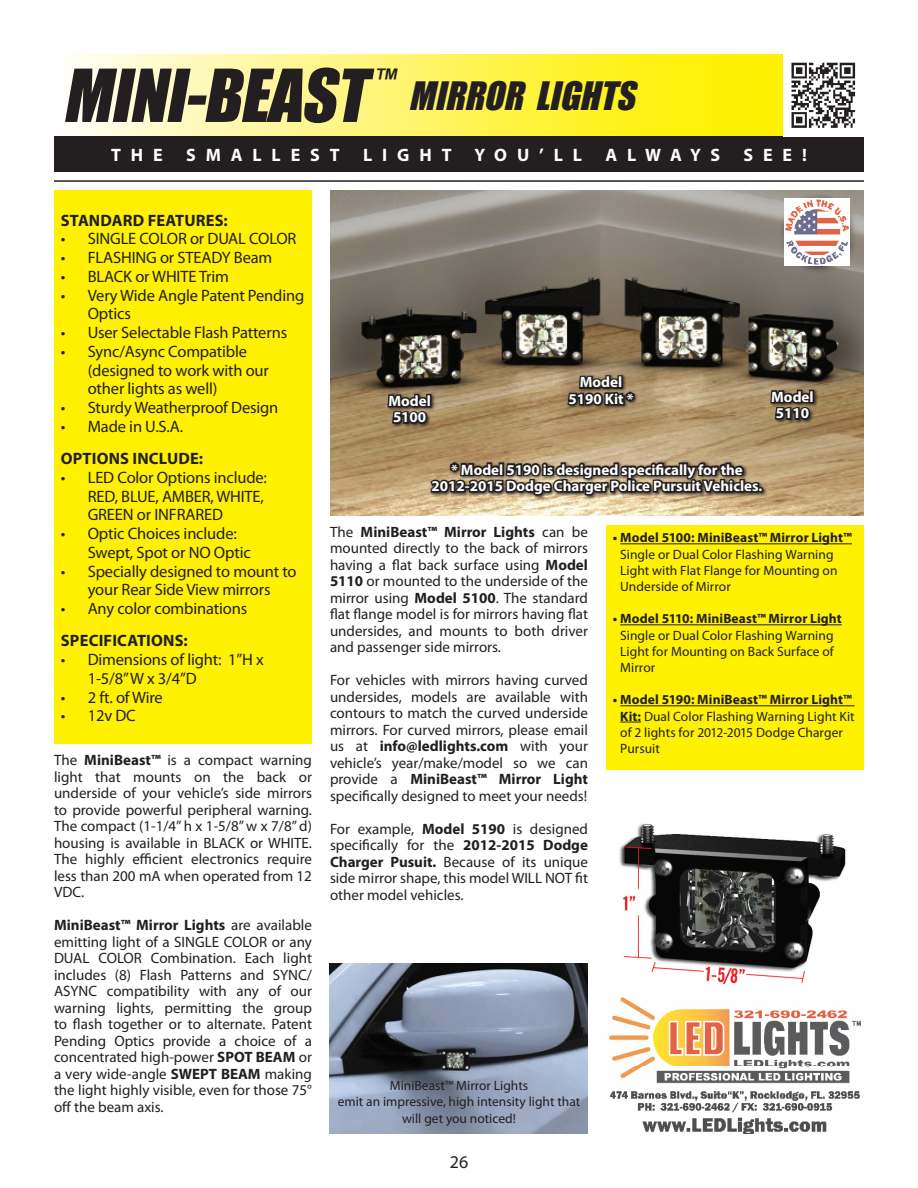
<style>
.page{position:relative;width:918px;height:1188px;background:#fff}
.page>*{position:absolute;margin:0;border:0;box-sizing:border-box;transform-origin:0 0}
.t1{font:italic 67.5px "Impact";color:#231f20}
.t2{font:italic 36px "Impact";color:#231f20}
.t3{font:italic 27px "Impact";color:#231f20}
.t4{font:700 18px "Myriad Pro";letter-spacing:.55em;color:#fff}
.t5{font:18px "Myriad Pro";color:#231f20}
.t6{font:16.5px/18.8px "Myriad Pro";letter-spacing:-.01em;color:#231f20}
.t7{font:700 16.5px "Myriad Pro";letter-spacing:.01em;color:#231f20}
.t8{font:15px/16.5px "Myriad Pro";color:#231f20;text-align:justify}
.t9{font:700 15px/16.5px "Myriad Pro";color:#fff;text-align:center}
.t10{font:13.5px/16.2px "Myriad Pro";color:#231f20}
.t11{font:700 13.5px "Myriad Pro";letter-spacing:.01em;color:#231f20}
.s1{font-weight:700}
</style>
<div class="page">
<img style="left:330px;top:190px;width:534px;height:326px">
<div style="left:54px;top:190px;width:258px;height:554px;background:#fff101"></div>
<div style="left:55px;top:55px;width:727px;height:81px;background:linear-gradient(to right,#fffcf1,#ffef00)"></div>
<div style="left:54px;top:54px;width:729px;height:83px;border:2px solid #fff"></div>
<div style="left:54px;top:137px;width:810px;height:35px;background:#231f20"></div>
<hr style="left:54px;top:180px;width:810px;height:2px;background:#231f20">
<img style="left:609px;top:997px;width:252px;height:137px">
<img style="left:619px;top:823px;width:227px;height:161px">
<div style="left:606px;top:526px;width:258px;height:244px;background:#fff101"></div>
<hr style="left:620px;top:543px;width:232px;height:1px;background:#231f20">
<hr style="left:620px;top:624px;width:222px;height:1px;background:#231f20">
<hr style="left:620px;top:705px;width:235px;height:1px;background:#231f20">
<svg style="left:620px;top:722px;width:21px;height:1px"></svg>
<div style="left:778px;top:192px;width:81px;height:83px;background:#231f20;opacity:.85"></div>
<img style="left:784px;top:199px;width:66px;height:67px">
<img style="left:330px;top:964px;width:258px;height:170px">
<div style="left:769px;top:388px;width:50px;height:36px;background:#231f20;opacity:.85"></div>
<div style="left:809px;top:390px;width:5px;height:13px;border:3px solid #231f20"></div>
<img style="left:769px;top:329px;width:43px;height:102px">
<svg style="left:386px;top:315px;width:377px;height:230px;background:#9a8a6a"></svg>
<img style="left:791px;top:62px;width:65px;height:66px">
<h1 class="t1" style="left:62px;top:43px;width:323px">MINI-BEAST</h1>
<h3 class="t3" style="left:373px;top:59px;width:30px">™</h3>
<p class="t4" style="left:111px;top:143px;width:53px">THE</p>
<p class="t4" style="left:186px;top:143px;width:155px">SMALLEST</p>
<p class="t4" style="left:363px;top:143px;width:90px">LIGHT</p>
<p class="t4" style="left:474px;top:143px;width:109px">YOU’LL</p>
<p class="t4" style="left:606px;top:143px;width:116px">ALWAYS</p>
<p class="t4" style="left:744px;top:143px;width:65px">SEE!</p>
<h2 class="t2" style="left:409px;top:68px;width:239px">MIRRORLIGHTS</h2>
<p class="t7" style="left:61px;top:209px;width:21px">Standard</p>
<p class="t7" style="left:148px;top:209px;width:20px">Features</p>
<p class="t7" style="left:224px;top:209px;width:6px">:</p>
<p class="t6" style="left:61px;top:229px;width:237px">• SINGLE COLOR or DUAL COLOR</p>
<p class="t6" style="left:61px;top:248px;width:213px">• FLASHING or STEADY Beam</p>
<p class="t6" style="left:61px;top:267px;width:170px">• BLACK or WHITE Trim</p>
<p class="t6" style="left:88px;top:285px;width:218px;text-indent:-27px">• Very Wide Angle Patent Pending<br>Optics</p>
<p class="t6" style="left:61px;top:323px;width:228px">• User Selectable Flash Patterns</p>
<p class="t6" style="left:88px;top:342px;width:183px;text-indent:-27px">• Sync/Async Compatible (designed to work with our other lights as well)</p>
<p class="t6" style="left:61px;top:398px;width:219px">• Sturdy Weatherproof Design</p>
<p class="t6" style="left:61px;top:417px;width:124px">• Made in U.S.A.</p>
<p class="t7" style="left:61px;top:448px;width:144px">OPTIONS INCLUDE:</p>
<p class="t6" style="left:88px;top:468px;width:181px;text-indent:-27px">• LED Color Options include:<br>RED, BLUE, AMBER, WHITE,<br>GREEN or INFRARED</p>
<p class="t6" style="left:88px;top:524px;width:165px;text-indent:-27px">• Optic Choices include:<br>Swept, Spot or NO Optic</p>
<p class="t6" style="left:61px;top:561px;width:237px;text-align:center">• Specially designed to mount to your Rear Side View mirrors</p>
<p class="t6" style="left:61px;top:599px;width:188px">• Any color combinations</p>
<p class="t7" style="left:61px;top:630px;width:19px">Specifications</p>
<p class="t7" style="left:184px;top:630px;width:6px">:</p>
<p class="t6" style="left:88px;top:650px;width:177px;text-indent:-27px">• Dimensions of light: 1”H x<br>1-5/8” W x 3/4”D</p>
<p class="t6" style="left:61px;top:687px;width:104px">• 2 ft. of Wire</p>
<p class="t6" style="left:61px;top:706px;width:77px">• 12v DC</p>
<p class="t8" style="left:54px;top:752px;width:260px">The <span class="s1">MiniBeast™</span> is a compact warning light that mounts on the back or underside of your vehicle’s side mirrors to provide powerful peripheral warning.<br>The compact (1-1/4” h x 1-5/8” w x 7/8” d) housing is available in BLACK or WHITE.<br>The highly efficient electronics require less than 200 mA when operated from 12<br>VDC.</p>
<p class="t8" style="left:54px;top:917px;width:260px"><span class="s1">MiniBeast™ Mirror Lights</span> are available emitting light of a SINGLE COLOR or any DUAL COLOR Combination. Each light includes (8) Flash Patterns and SYNC/ ASYNC compatibility with any of our warning lights, permitting the group to flash together or to alternate. Patent Pending Optics provide a choice of a concentrated high-power <span class="s1">SPOT BEAM</span> or a very wide-angle <span class="s1">SWEPT BEAM</span> making the light highly visible, even for those 75° off the beam axis.</p>
<p class="t9" style="left:580px;top:374px;width:44px">Model</p>
<p class="t9" style="left:388px;top:392px;width:44px">Model</p>
<p class="t9" style="left:569px;top:390px;width:66px">5190 Kit *</p>
<p class="t9" style="left:393px;top:409px;width:35px">5100</p>
<p class="t9" style="left:771px;top:388px;width:44px">Model<br>5110</p>
<p class="t9" style="left:432px;top:461px;width:332px">* Model 5190 is designed specifically for the<br>2012-2015 Dodge Charger Police Pursuit Vehicles.</p>
<p class="t8" style="left:330px;top:523px;width:260px">The <span class="s1">MiniBeast™ Mirror Lights</span> can be mounted directly to the back of mirrors having a flat back surface using <span class="s1">Model 5110</span> or mounted to the underside of the mirror using <span class="s1">Model 5100</span>. The standard flat flange model is for mirrors having flat undersides, and mounts to both driver and passenger side mirrors.</p>
<p class="t8" style="left:330px;top:672px;width:260px">For vehicles with mirrors having curved undersides, models are available with contours to match the curved underside mirrors. For curved mirrors, please email us at <span class="s1">info@ledlights.com</span> with your vehicle’s year/make/model so we can provide a <span class="s1">MiniBeast™ Mirror Light </span>specifically designed to meet your needs!</p>
<p class="t8" style="left:330px;top:820px;width:260px">For example, <span class="s1">Model 5190</span> is designed specifically for the <span class="s1">2012-2015 Dodge Charger Pusuit.</span> Because of its unique side mirror shape, this model WILL NOT fit other model vehicles.</p>
<p class="t11" style="left:613px;top:529px;width:241px">• Model 5100: MiniBeast™ Mirror Light™</p>
<p class="t10" style="left:620px;top:546px;width:219px">Single or Dual Color Flashing Warning<br>Light with Flat Flange for Mounting on<br>Underside of Mirror</p>
<p class="t11" style="left:613px;top:610px;width:231px">• Model 5110: MiniBeast™ Mirror Light</p>
<p class="t10" style="left:620px;top:627px;width:215px;text-align:justify">Single or Dual Color Flashing Warning Light for Mounting on Back Surface of Mirror</p>
<p class="t10" style="left:620px;top:692px;width:236px;text-indent:-8px"><span class="s1">• Model 5190: MiniBeast™ Mirror Light™<br>Kit:</span> Dual Color Flashing Warning Light Kit of 2 lights for 2012-2015 Dodge Charger<br>Pursuit</p>
<p class="t10" style="left:338px;top:1077px;width:244px;text-align:center">MiniBeast™ Mirror Lights<br>emit an impressive, high intensity light that will get you noticed!</p>
<p class="t5" style="left:450px;top:1151px;width:20px">26</p>
</div>
